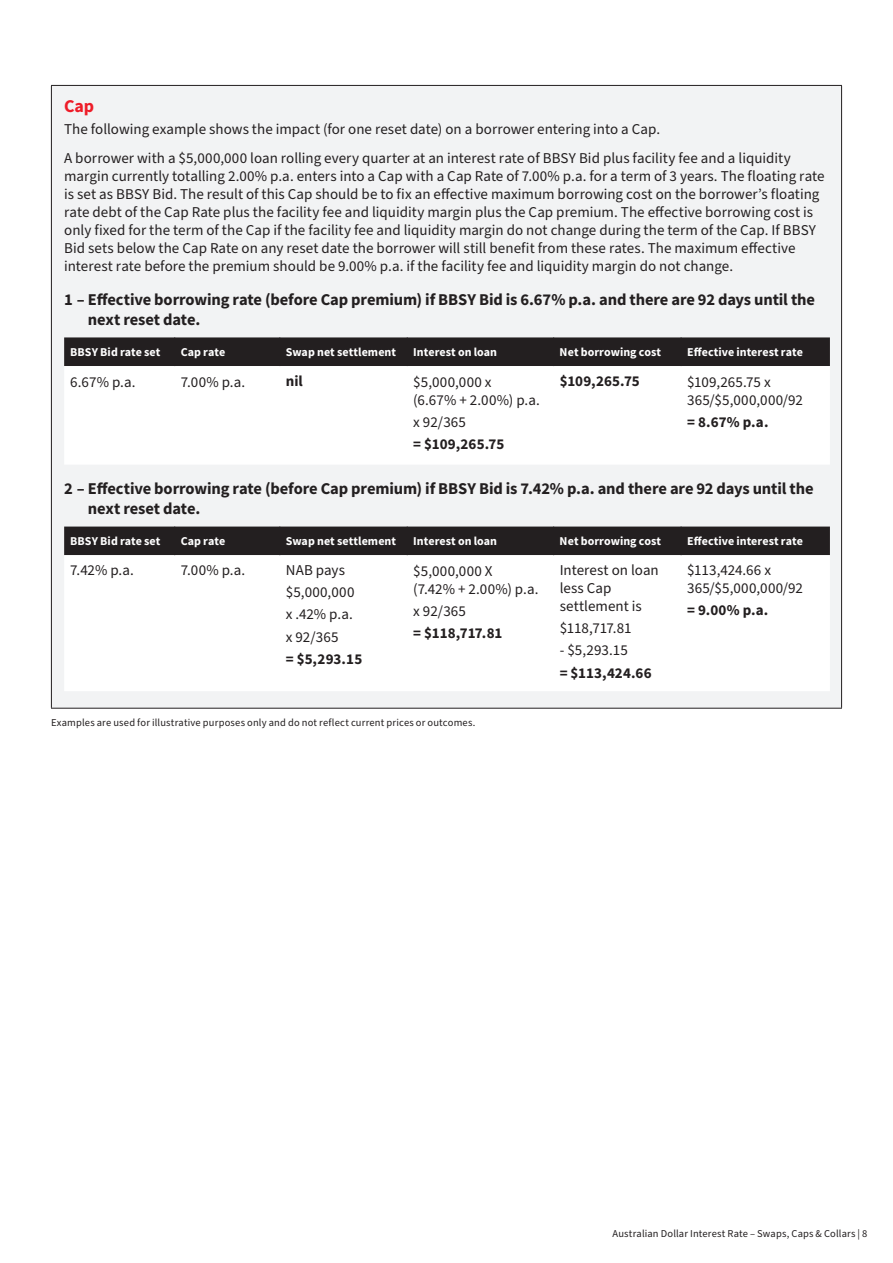
<style>
.page{position:relative;width:893px;height:1263px;background:#fff}
.page>*{position:absolute;margin:0;border:0;box-sizing:border-box;transform-origin:0 0}
.t1{font:700 18px "Source Sans Pro";color:#ee1c28}
.t2{font:700 16.5px/19.8px "Source Sans Pro";letter-spacing:-.01em;color:#231f20}
.t3{font:15px/18px "Source Sans Pro";color:#231f20}
.t4{font:700 15px "Source Sans Pro";letter-spacing:.005em;color:#231f20}
.t5{font:15px/18px "Source Sans Pro";letter-spacing:.02em;color:#231f20}
.t6{font:700 12px "Source Sans Pro";letter-spacing:.005em;color:#fff}
.t7{font:10.5px "Source Sans Pro";letter-spacing:.015em;color:#231f20}
</style>
<div class="page">
<div style="left:51px;top:85px;width:791px;height:623px;background:#f2f3f4"></div>
<hr style="left:51px;top:85px;width:791px;height:1px;background:#231f20">
<hr style="left:51px;top:86px;width:1px;height:622px;background:#231f20">
<hr style="left:841px;top:86px;width:1px;height:622px;background:#231f20">
<hr style="left:51px;top:708px;width:791px;height:1px;background:#231f20">
<div style="left:65px;top:366px;width:765px;height:98px;background:#fff"></div>
<div style="left:64px;top:337px;width:766px;height:29px;background:#231f20"></div>
<div style="left:65px;top:555px;width:765px;height:136px;background:#fff"></div>
<div style="left:64px;top:527px;width:766px;height:28px;background:#231f20"></div>
<p class="t1" style="left:64px;top:94px;width:32px">Cap</p>
<p class="t3" style="left:64px;top:115px;width:728px;line-height:28.7px">The following example shows the impact (for one reset date) on a borrower entering into a Cap.<br>A borrower with a $5,000,000 loan rolling every quarter at an interest rate of BBSY Bid plus facility fee and a liquidity</p>
<p class="t3" style="left:64px;top:167px;width:762px">margin currently totalling 2.00% p.a. enters into a Cap with a Cap Rate of 7.00% p.a. for a term of 3 years. The floating rate is set as BBSY Bid. The result of this Cap should be to fix an effective maximum borrowing cost on the borrower’s floating rate debt of the Cap Rate plus the facility fee and liquidity margin plus the Cap premium. The effective borrowing cost is only fixed for the term of the Cap if the facility fee and liquidity margin do not change during the term of the Cap. If BBSY Bid sets below the Cap Rate on any reset date the borrower will still benefit from these rates. The maximum effective interest rate before the premium should be 9.00% p.a. if the facility fee and liquidity margin do not change.</p>
<p class="t2" style="left:88px;top:290px;width:729px;text-indent:-24px">1 – Effective borrowing rate (before Cap premium) if BBSY Bid is 6.67% p.a. and there are 92 days until the next reset date.</p>
<p class="t6" style="left:70px;top:344px;width:92px">BBSY Bid rate set</p>
<p class="t6" style="left:181px;top:344px;width:46px">Cap rate</p>
<p class="t6" style="left:286px;top:344px;width:112px">Swap net settlement</p>
<p class="t6" style="left:413px;top:344px;width:85px">Interest on loan</p>
<p class="t6" style="left:560px;top:344px;width:103px">Net borrowing cost</p>
<p class="t6" style="left:687px;top:344px;width:117px">Effective interest rate</p>
<p class="t3" style="left:70px;top:373px;width:67px">6.67% p.a.</p>
<p class="t3" style="left:181px;top:373px;width:66px">7.00% p.a.</p>
<p class="t4" style="left:286px;top:370px;width:19px">nil</p>
<p class="t5" style="left:413px;top:373px;width:128px">$5,000,000 x<br>(6.67% + 2.00%) p.a.</p>
<p class="t3" style="left:413px;top:414px;width:54px">x 92/365</p>
<p class="t4" style="left:413px;top:434px;width:93px">= $109,265.75</p>
<p class="t4" style="left:560px;top:370px;width:82px">$109,265.75</p>
<p class="t3" style="left:687px;top:373px;width:117px">$109,265.75 x<br>365/$5,000,000/92</p>
<p class="t4" style="left:687px;top:412px;width:83px">= 8.67% p.a.</p>
<p class="t2" style="left:88px;top:479px;width:727px;text-indent:-24px">2 – Effective borrowing rate (before Cap premium) if BBSY Bid is 7.42% p.a. and there are 92 days until the next reset date.</p>
<p class="t6" style="left:70px;top:533px;width:92px">BBSY Bid rate set</p>
<p class="t6" style="left:181px;top:533px;width:46px">Cap rate</p>
<p class="t6" style="left:286px;top:533px;width:112px">Swap net settlement</p>
<p class="t6" style="left:413px;top:533px;width:85px">Interest on loan</p>
<p class="t6" style="left:560px;top:533px;width:103px">Net borrowing cost</p>
<p class="t6" style="left:687px;top:533px;width:117px">Effective interest rate</p>
<p class="t3" style="left:70px;top:561px;width:65px">7.42% p.a.</p>
<p class="t3" style="left:181px;top:561px;width:66px">7.00% p.a.</p>
<p class="t3" style="left:286px;top:559px;width:70px;line-height:22.2px">NAB pays $5,000,000 x .42% p.a. x 92/365</p>
<p class="t4" style="left:286px;top:649px;width:78px">= $5,293.15</p>
<p class="t3" style="left:687px;top:561px;width:117px">$113,424.66 x<br>365/$5,000,000/92</p>
<p class="t4" style="left:687px;top:600px;width:83px">= 9.00% p.a.</p>
<p class="t3" style="left:560px;top:561px;width:101px">Interest on loan less Cap settlement is</p>
<p class="t3" style="left:560px;top:619px;width:73px">$118,717.81</p>
<p class="t3" style="left:560px;top:642px;width:70px">- $5,293.15</p>
<p class="t4" style="left:560px;top:662px;width:94px">= $113,424.66</p>
<p class="t5" style="left:413px;top:562px;width:127px">$5,000,000 X<br>(7.42% + 2.00%) p.a.</p>
<p class="t3" style="left:413px;top:603px;width:54px">x 92/365</p>
<p class="t4" style="left:413px;top:623px;width:91px">= $118,717.81</p>
<p class="t7" style="left:51px;top:715px;width:426px">Examples are used for illustrative purposes only and do not reflect current prices or outcomes.</p>
<p class="t7" style="left:612px;top:1227px;width:256px">Australian Dollar Interest Rate – Swaps, Caps &amp; Collars | 8</p>
</div>
